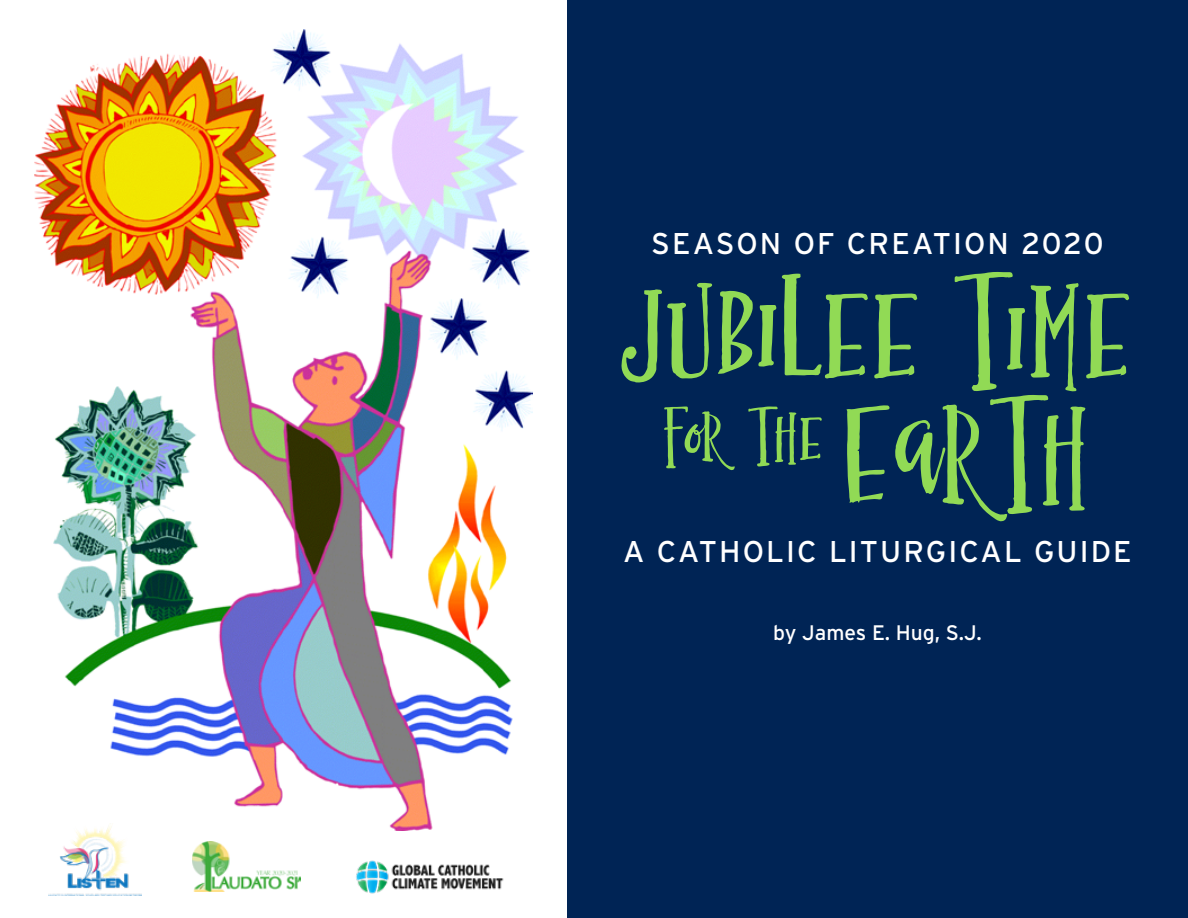
<style>
.page{position:relative;width:1188px;height:918px;background:#fff}
.page>*{position:absolute;margin:0;border:0;box-sizing:border-box;transform-origin:0 0}
.t1{font:220.5px "Simsalabim Typeface";color:#91da55}
.t2{font:111px "Simsalabim Typeface";color:#91da55}
.t3{font:30px "Interstate";letter-spacing:.07em;color:#fff}
.t4{font:21px "Interstate";color:#fff}
.s1{font-size:220.5px}
</style>
<div class="page">
<img style="left:35px;top:30px;width:497px;height:800px">
<div style="left:567px;top:0;width:621px;height:918px;background:#002455"></div>
<img style="left:356px;top:860px;width:148px;height:34px">
<img style="left:48px;top:824px;width:94px;height:72px">
<img style="left:193px;top:841px;width:108px;height:51px">
<p class="t3" style="left:651px;top:227px;width:454px">SEASON OF CREATION 2020</p>
<h1 class="t1" style="left:622px;top:208px;width:514px">Jubilee Time</h1>
<h2 class="t2" style="left:664px;top:374px;width:428px">for the <span class="s1">Earth</span></h2>
<p class="t3" style="left:623px;top:534px;width:510px">A CATHOLIC LITURGICAL GUIDE</p>
<p class="t4" style="left:773px;top:620px;width:210px">by James E. Hug, S.J.</p>
</div>
